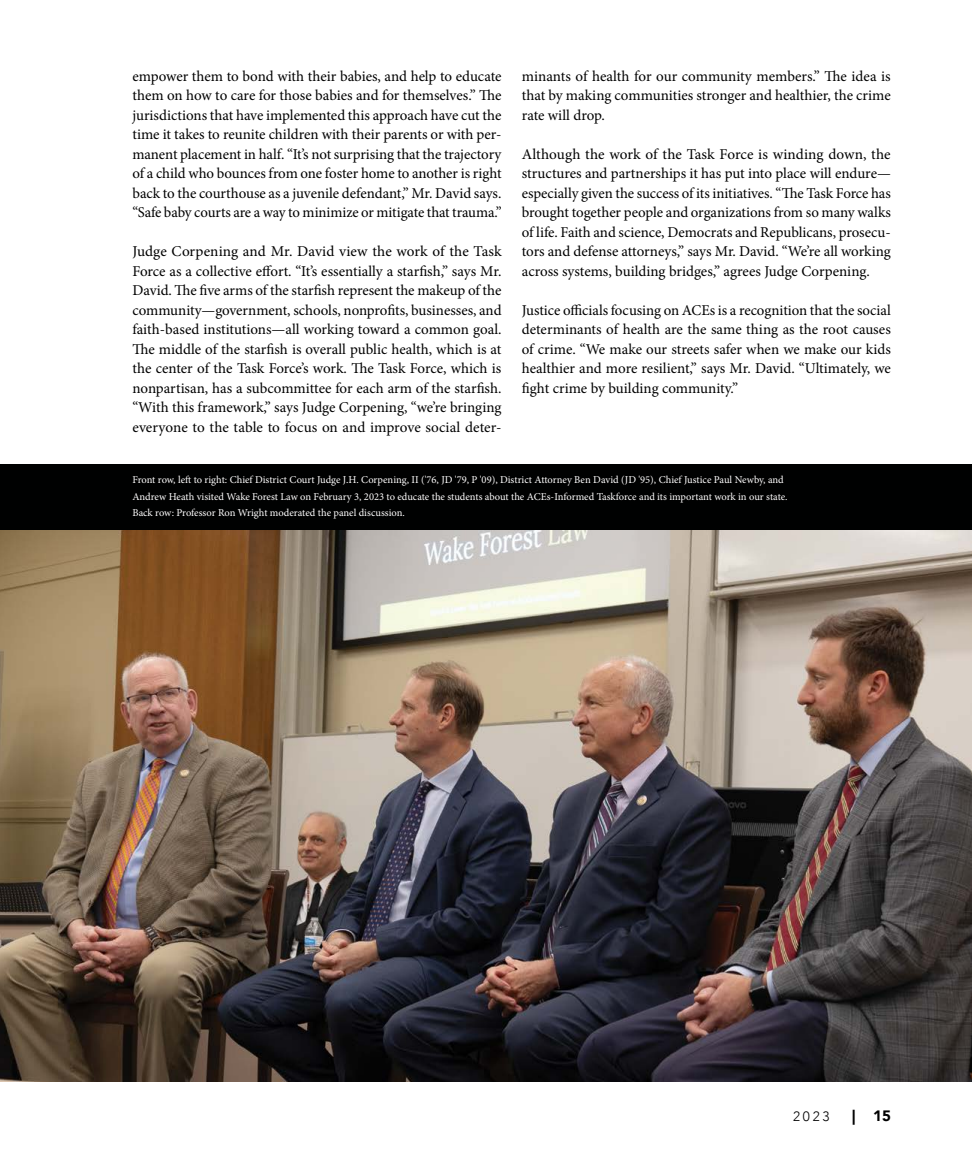
<style>
.page{position:relative;width:972px;height:1161px;background:#fff}
.page>*{position:absolute;margin:0;border:0;box-sizing:border-box;transform-origin:0 0}
.body{font:15px/19.5px "Minion Pro";color:#000;text-align:justify}
.t1{font:900 15px "Avenir";color:#000}
.t2{font:300 13.5px "Avenir";color:#000}
.body-2{font:10.5px/16.5px "Minion Pro";color:#fff}
</style>
<div class="page">
<div style="left:0;top:464px;width:972px;height:70px;background:#000101"></div>
<img style="left:0;top:531px;width:972px;height:551px">
<p class="body" style="left:132px;top:66px;width:371px">empower them to bond with their babies, and help to educate them on how to care for those babies and for themselves.” The jurisdictions that have implemented this approach have cut the time it takes to reunite children with their parents or with per&shy;manent placement in half. “It’s not surprising that the trajectory of a child who bounces from one foster home to another is right back to the courthouse as a juvenile defendant,” Mr. David says. “Safe baby courts are a way to minimize or mitigate that trauma.”</p>
<p class="body" style="left:132px;top:242px;width:371px">Judge Corpening and Mr. David view the work of the Task Force as a collective effort. “It’s essentially a starfish,” says Mr.<br>David. The five arms of the starfish represent the makeup of the community—government, schools, nonprofits, businesses, and faith-based institutions—all working toward a common goal.<br>The middle of the starfish is overall public health, which is at the center of the Task Force’s work. The Task Force, which is nonpartisan, has a subcommittee for each arm of the starfish. “With this framework,” says Judge Corpening, “we’re bringing everyone to the table to focus on and improve social deter-</p>
<p class="body" style="left:522px;top:66px;width:371px">minants of health for our community members.” The idea is that by making communities stronger and healthier, the crime rate will drop.</p>
<p class="body" style="left:522px;top:144px;width:371px">Although the work of the Task Force is winding down, the structures and partnerships it has put into place will endure— especially given the success of its initiatives. “The Task Force has brought together people and organizations from so many walks of life. Faith and science, Democrats and Republicans, prosecu&shy;tors and defense attorneys,” says Mr. David. “We’re all working across systems, building bridges,” agrees Judge Corpening.</p>
<p class="body" style="left:522px;top:300px;width:371px">Justice officials focusing on ACEs is a recognition that the social determinants of health are the same thing as the root causes of crime. “We make our streets safer when we make our kids healthier and more resilient,” says Mr. David. “Ultimately, we fight crime by building community.”</p>
<p class="body-2" style="left:132px;top:471px;width:657px">Front row, left to right: Chief District Court Judge J.H. Corpening, II ('76, JD '79, P '09), District Attorney Ben David (JD '95), Chief Justice Paul Newby, and<br>Andrew Heath visited Wake Forest Law on February 3, 2023 to educate the students about the ACEs-Informed Taskforce and its important work in our state.<br>Back row: Professor Ron Wright moderated the panel discussion.</p>
<p class="t2" style="left:793px;top:1108px;width:38px">2023</p>
<p class="t1" style="left:852px;top:1102px;width:40px">| 15</p>
</div>
